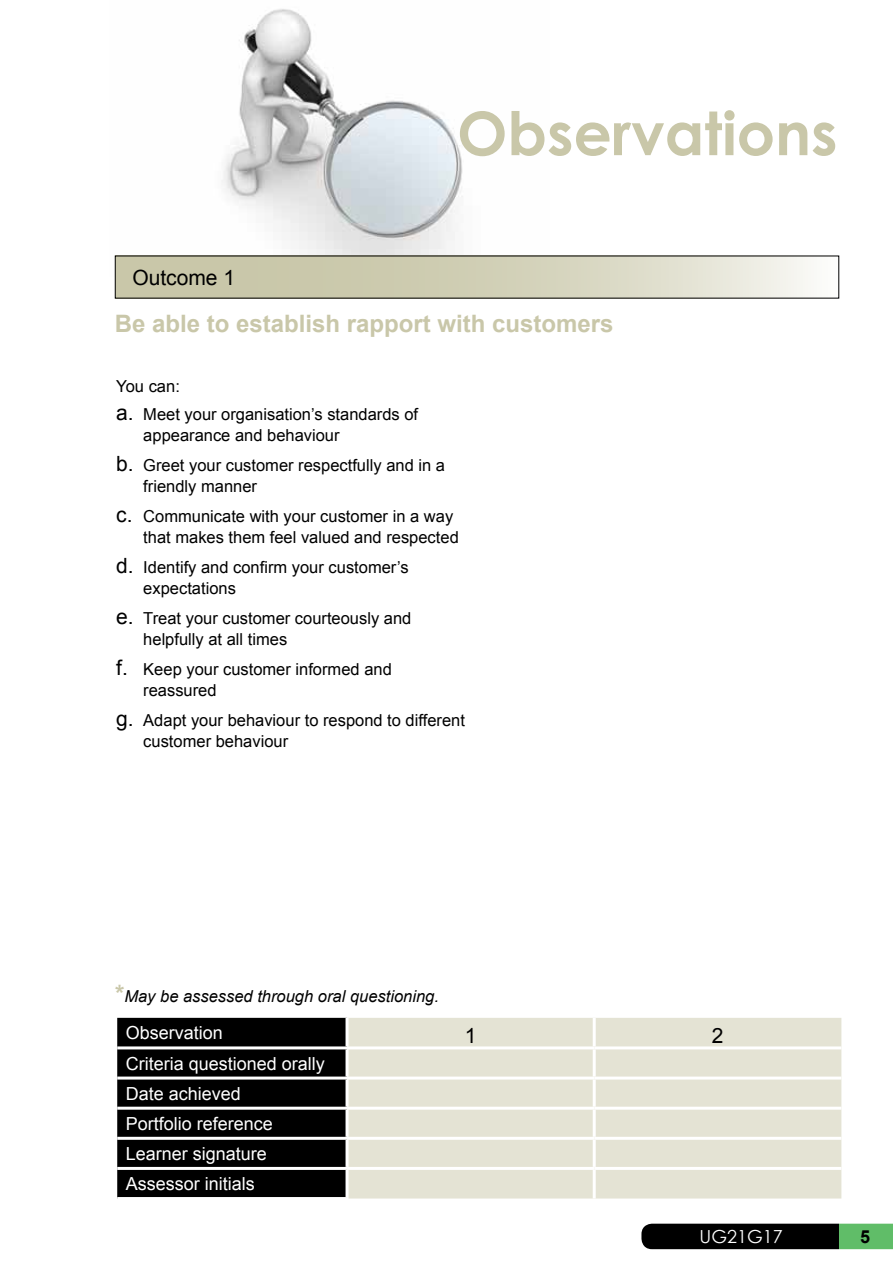
<style>
.page{position:relative;width:893px;height:1263px;background:#fff}
.page>*{position:absolute;margin:0;border:0;box-sizing:border-box;transform-origin:0 0}
.t1{font:700 60px "Century Gothic";color:#c9c7a9}
.t2{font:700 24px "Arial";color:#c9c7a9}
.t3{font:21px "Arial";color:#000}
.t4{font:18px/30.2px "Arial";color:#fff}
.t5{font:18px "Century Gothic";color:#fff}
.t6{font:700 18px "Arial";color:#000}
.t7{font:16.5px/21px "Arial";color:#000}
.t8{font:italic 16.5px "Arial";color:#000}
.s1{font-size:21px}
.s2{font-weight:700;font-style:normal;font-size:24px;color:#c9c7a9}
</style>
<div class="page">
<img style="left:114px;top:9px;width:436px;height:268px">
<svg style="left:117px;top:258px;width:694px;height:38px;background:#d5d3bc"></svg>
<div style="left:117px;top:1018px;width:229px;height:179px;background:#000"></div>
<div style="left:349px;top:1018px;width:492px;height:180px;background:#e4e3d4"></div>
<hr style="left:593px;top:1018px;width:3px;height:28px;background:#fff">
<hr style="left:347px;top:1046px;width:247px;height:3px;background:#fff">
<hr style="left:594px;top:1046px;width:247px;height:3px;background:#fff">
<hr style="left:593px;top:1049px;width:3px;height:27px;background:#fff">
<hr style="left:347px;top:1076px;width:247px;height:3px;background:#fff">
<hr style="left:594px;top:1076px;width:247px;height:3px;background:#fff">
<hr style="left:593px;top:1079px;width:3px;height:28px;background:#fff">
<hr style="left:117px;top:1107px;width:230px;height:3px;background:#fff">
<hr style="left:347px;top:1107px;width:247px;height:3px;background:#fff">
<hr style="left:594px;top:1107px;width:247px;height:3px;background:#fff">
<hr style="left:593px;top:1110px;width:3px;height:27px;background:#fff">
<hr style="left:117px;top:1137px;width:230px;height:3px;background:#fff">
<hr style="left:347px;top:1137px;width:247px;height:3px;background:#fff">
<hr style="left:594px;top:1137px;width:247px;height:3px;background:#fff">
<hr style="left:593px;top:1140px;width:3px;height:27px;background:#fff">
<hr style="left:117px;top:1167px;width:230px;height:3px;background:#fff">
<hr style="left:347px;top:1167px;width:247px;height:3px;background:#fff">
<hr style="left:594px;top:1167px;width:247px;height:3px;background:#fff">
<hr style="left:593px;top:1170px;width:3px;height:28px;background:#fff">
<hr style="left:117px;top:1046px;width:230px;height:3px;background:#fff">
<hr style="left:117px;top:1076px;width:230px;height:3px;background:#fff">
<svg style="left:641px;top:1224px;width:252px;height:25px;background:#162a18"></svg>
<p class="t3" style="left:132px;top:264px;width:104px">Outcome 1</p>
<h1 class="t1" style="left:457px;top:88px;width:382px">Observations</h1>
<h2 class="t2" style="left:115px;top:308px;width:500px">Be able to establish rapport with customers</h2>
<p class="t7" style="left:116px;top:376px;width:65px">You can:</p>
<p class="t7" style="left:143px;top:404px;width:276px;text-indent:-27px"><span class="s1">a.</span> Meet your organisation’s standards of appearance and behaviour</p>
<p class="t7" style="left:143px;top:455px;width:303px;text-indent:-27px"><span class="s1">b.</span> Greet your customer respectfully and in a friendly manner</p>
<p class="t7" style="left:143px;top:506px;width:317px;text-indent:-27px"><span class="s1">c.</span> Communicate with your customer in a way that makes them feel valued and respected</p>
<p class="t7" style="left:143px;top:557px;width:267px;text-indent:-27px"><span class="s1">d.</span> Identify and confirm your customer’s expectations</p>
<p class="t7" style="left:143px;top:608px;width:270px;text-indent:-27px"><span class="s1">e.</span> Treat your customer courteously and helpfully at all times</p>
<p class="t7" style="left:143px;top:659px;width:250px;text-indent:-27px"><span class="s1">f.</span> Keep your customer informed and reassured</p>
<p class="t7" style="left:143px;top:710px;width:323px;text-indent:-27px"><span class="s1">g.</span> Adapt your behaviour to respond to different customer behaviour</p>
<p class="t8" style="left:115px;top:985px;width:325px"><span class="s2">*</span>May be assessed through oral questioning.</p>
<p class="t4" style="left:126px;top:1018px;width:99px">Observation</p>
<p class="t3" style="left:465px;top:1022px;width:13px">1</p>
<p class="t3" style="left:712px;top:1022px;width:13px">2</p>
<p class="t4" style="left:126px;top:1048px;width:201px">Criteria questioned orally<br>Date achieved<br>Portfolio reference<br>Learner signature<br>Assessor initials</p>
<p class="t5" style="left:700px;top:1223px;width:85px">UG21G17</p>
<p class="t6" style="left:860px;top:1225px;width:12px">5</p>
</div>
